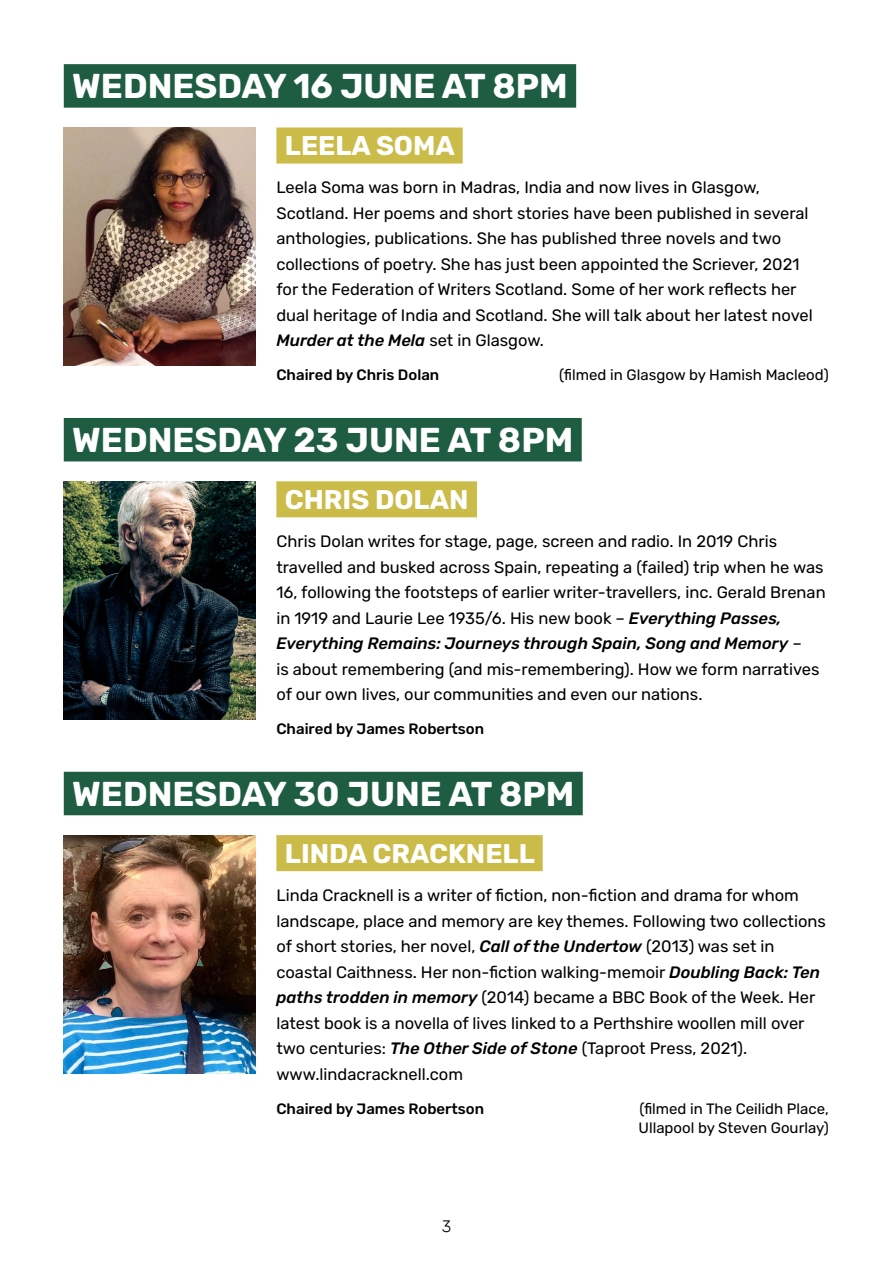
<style>
.page{position:relative;width:893px;height:1263px;background:#fff}
.page>*{position:absolute;margin:0;border:0;box-sizing:border-box;transform-origin:0 0}
.t1{font:700 34.5px "Rubik";color:#fff}
.t2{font:700 27px "Rubik";color:#fff}
.t3{font:16.5px/25.5px "Rubik";color:#000}
.t4{font:300 16.5px "Rubik";color:#000}
.t5{font:15px/19.5px "Rubik";color:#000}
.t6{font:500 15px "Rubik";color:#000}
.s1{font-weight:500;font-style:italic}
</style>
<div class="page">
<div style="left:64px;top:64px;width:512px;height:44px;background:#1f5d42"></div>
<div style="left:276px;top:128px;width:187px;height:36px;background:#cbbb49"></div>
<div style="left:64px;top:418px;width:518px;height:43px;background:#1f5d42"></div>
<div style="left:276px;top:481px;width:201px;height:36px;background:#cbbb49"></div>
<div style="left:64px;top:772px;width:519px;height:43px;background:#1f5d42"></div>
<div style="left:276px;top:835px;width:267px;height:36px;background:#cbbb49"></div>
<img style="left:64px;top:128px;width:191px;height:238px">
<img style="left:64px;top:481px;width:191px;height:238px">
<img style="left:64px;top:835px;width:191px;height:238px">
<h1 class="t1" style="left:72px;top:66px;width:497px">WEDNESDAY 16 JUNE AT 8PM</h1>
<h2 class="t2" style="left:285px;top:130px;width:171px">LEELA SOMA</h2>
<p class="t3" style="left:276px;top:175px;width:538px">Leela Soma was born in Madras, India and now lives in Glasgow, Scotland. Her poems and short stories have been published in several anthologies, publications. She has published three novels and two collections of poetry. She has just been appointed the Scriever, 2021 for the Federation of Writers Scotland. Some of her work reflects her dual heritage of India and Scotland. She will talk about her latest novel <span class="s1">Murder at the Mela</span> set in Glasgow.</p>
<p class="t6" style="left:276px;top:367px;width:164px">Chaired by Chris Dolan</p>
<p class="t5" style="left:559px;top:366px;width:271px">(filmed in Glasgow by Hamish Macleod)</p>
<h1 class="t1" style="left:72px;top:420px;width:502px">WEDNESDAY 23 JUNE AT 8PM</h1>
<h2 class="t2" style="left:285px;top:484px;width:185px">CHRIS DOLAN</h2>
<p class="t3" style="left:276px;top:529px;width:551px">Chris Dolan writes for stage, page, screen and radio. In 2019 Chris travelled and busked across Spain, repeating a (failed) trip when he was 16, following the footsteps of earlier writer-travellers, inc. Gerald Brenan in 1919 and Laurie Lee 1935/6. His new book – <span class="s1">Everything Passes, Everything Remains: Journeys through Spain, Song and Memory</span> –<br>is about remembering (and mis-remembering). How we form narratives of our own lives, our communities and even our nations.</p>
<p class="t6" style="left:276px;top:720px;width:209px">Chaired by James Robertson</p>
<h1 class="t1" style="left:72px;top:774px;width:503px">WEDNESDAY 30 JUNE AT 8PM</h1>
<h2 class="t2" style="left:285px;top:838px;width:251px">LINDA CRACKNELL</h2>
<p class="t3" style="left:276px;top:883px;width:551px">Linda Cracknell is a writer of fiction, non-fiction and drama for whom landscape, place and memory are key themes. Following two collections of short stories, her novel, <span class="s1">Call of the Undertow</span> (2013) was set in coastal Caithness. Her non-fiction walking-memoir <span class="s1">Doubling Back: Ten paths trodden in memory</span> (2014) became a BBC Book of the Week. Her latest book is a novella of lives linked to a Perthshire woollen mill over two centuries: <span class="s1">The Other Side of Stone</span> (Taproot Press, 2021). www.lindacracknell.com</p>
<p class="t6" style="left:276px;top:1100px;width:209px">Chaired by James Robertson</p>
<p class="t5" style="left:638px;top:1099px;width:192px">(filmed in The Ceilidh Place,<br>Ullapool by Steven Gourlay)</p>
<p class="t4" style="left:442px;top:1217px;width:11px">3</p>
</div>
